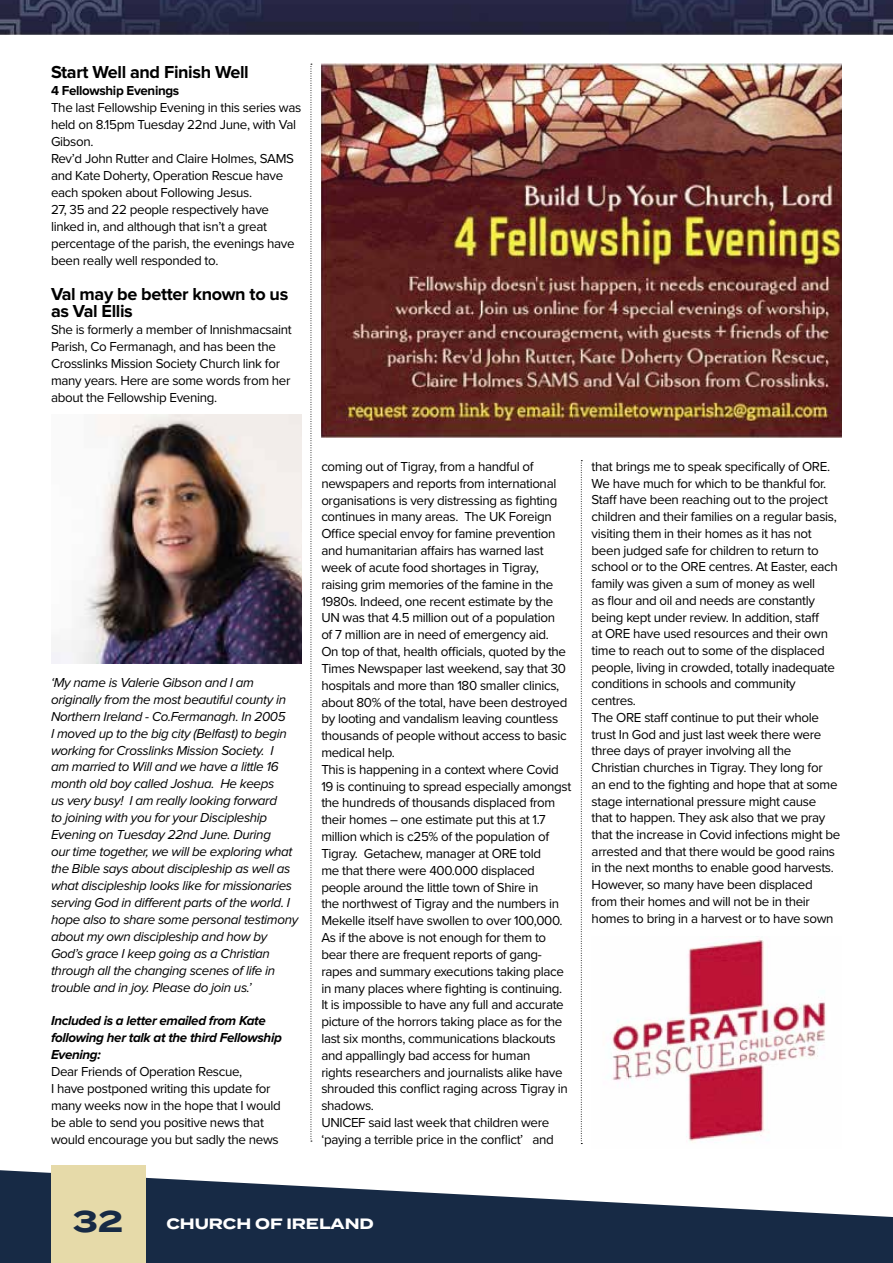
<style>
.page{position:relative;width:893px;height:1263px;background:#fff}
.page>*{position:absolute;margin:0;border:0;box-sizing:border-box;transform-origin:0 0}
.t1{font:700 30px "Termina";color:#172a45}
.t2{font:700 18px/17.1px "Proxima Nova";letter-spacing:-.02em;color:#000}
.t3{font:700 15px "Termina";color:#fff}
.t4{font:13.5px/16.8px "Proxima Nova";letter-spacing:-.025em;color:#000}
.t5{font:italic 13.5px/17px "Proxima Nova";letter-spacing:-.025em;color:#000}
.t6{font:italic 700 13.5px/17px "Proxima Nova";letter-spacing:-.025em;color:#000}
.t7{font:700 13.5px "Proxima Nova";letter-spacing:-.025em;color:#000}
</style>
<div class="page">
<img style="left:321px;top:64px;width:521px;height:373px">
<img style="left:51px;top:414px;width:250px;height:249px">
<img style="left:610px;top:939px;width:216px;height:204px">
<svg style="left:311px;top:64px;width:1px;height:1078px"></svg>
<svg style="left:581px;top:460px;width:1px;height:684px"></svg>
<svg style="left:0;top:1169px;width:893px;height:94px;fill:#172a45"></svg>
<img style="left:0;top:0;width:893px;height:34px">
<div style="left:51px;top:1165px;width:94px;height:98px;background:#e6daa9"></div>
<h2 class="t2" style="left:51px;top:64px;width:199px">Start Well and Finish Well</h2>
<p class="t7" style="left:51px;top:84px;width:130px">4 Fellowship Evenings</p>
<p class="t4" style="left:51px;top:98px;width:252px">The last Fellowship Evening in this series was held on 8.15pm Tuesday 22nd June, with Val Gibson.<br>Rev’d John Rutter and Claire Holmes, SAMS and Kate Doherty, Operation Rescue have each spoken about Following Jesus.<br>27, 35 and 22 people respectively have linked in, and although that isn’t a great percentage of the parish, the evenings have been really well responded to.</p>
<h2 class="t2" style="left:51px;top:286px;width:239px">Val may be better known to us as Val Ellis</h2>
<p class="t4" style="left:51px;top:320px;width:242px">She is formerly a member of Innishmacsaint Parish, Co Fermanagh, and has been the Crosslinks Mission Society Church link for many years. Here are some words from her about the Fellowship Evening.</p>
<p class="t5" style="left:51px;top:674px;width:249px">‘My name is Valerie Gibson and I am originally from the most beautiful county in Northern Ireland - Co.Fermanagh. In 2005<br>I moved up to the big city (Belfast) to begin working for Crosslinks Mission Society. I<br>am married to Will and we have a little 16 month old boy called Joshua. He keeps<br>us very busy! I am really looking forward<br>to joining with you for your Discipleship Evening on Tuesday 22nd June. During<br>our time together, we will be exploring what the Bible says about discipleship as well as what discipleship looks like for missionaries serving God in different parts of the world. I hope also to share some personal testimony about my own discipleship and how by God’s grace I keep going as a Christian through all the changing scenes of life in trouble and in joy. Please do join us.’</p>
<p class="t6" style="left:51px;top:1013px;width:232px">Included is a letter emailed from Kate following her talk at the third Fellowship<br>Evening:</p>
<p class="t4" style="left:51px;top:1063px;width:231px">Dear Friends of Operation Rescue,<br>I have postponed writing this update for many weeks now in the hope that I would be able to send you positive news that would encourage you but sadly the news</p>
<p class="t4" style="left:321px;top:457px;width:251px">coming out of Tigray, from a handful of newspapers and reports from international organisations is very distressing as fighting continues in many areas. The UK Foreign Office special envoy for famine prevention and humanitarian affairs has warned last week of acute food shortages in Tigray, raising grim memories of the famine in the 1980s. Indeed, one recent estimate by the UN was that 4.5 million out of a population<br>of 7 million are in need of emergency aid.<br>On top of that, health officials, quoted by the Times Newspaper last weekend, say that 30 hospitals and more than 180 smaller clinics, about 80% of the total, have been destroyed by looting and vandalism leaving countless thousands of people without access to basic medical help.<br>This is happening in a context where Covid 19 is continuing to spread especially amongst the hundreds of thousands displaced from their homes – one estimate put this at 1.7 million which is c25% of the population of Tigray. Getachew, manager at ORE told<br>me that there were 400.000 displaced people around the little town of Shire in<br>the northwest of Tigray and the numbers in Mekelle itself have swollen to over 100,000.<br>As if the above is not enough for them to bear there are frequent reports of gang&shy;rapes and summary executions taking place in many places where fighting is continuing.<br>It is impossible to have any full and accurate picture of the horrors taking place as for the last six months, communications blackouts and appallingly bad access for human<br>rights researchers and journalists alike have shrouded this conflict raging across Tigray in shadows.<br>UNICEF said last week that children were ‘paying a terrible price in the conflict’ and</p>
<p class="t4" style="left:592px;top:457px;width:250px">that brings me to speak specifically of ORE.<br>We have much for which to be thankful for.<br>Staff have been reaching out to the project children and their families on a regular basis, visiting them in their homes as it has not been judged safe for children to return to school or to the ORE centres. At Easter, each family was given a sum of money as well<br>as flour and oil and needs are constantly being kept under review. In addition, staff<br>at ORE have used resources and their own time to reach out to some of the displaced people, living in crowded, totally inadequate conditions in schools and community centres.<br>The ORE staff continue to put their whole trust In God and just last week there were three days of prayer involving all the Christian churches in Tigray. They long for<br>an end to the fighting and hope that at some stage international pressure might cause that to happen. They ask also that we pray that the increase in Covid infections might be arrested and that there would be good rains in the next months to enable good harvests.<br>However, so many have been displaced from their homes and will not be in their homes to bring in a harvest or to have sown</p>
<h1 class="t1" style="left:73px;top:1199px;width:52px">32</h1>
<p class="t3" style="left:166px;top:1212px;width:209px">CHURCH OF IRELAND</p>
</div>
